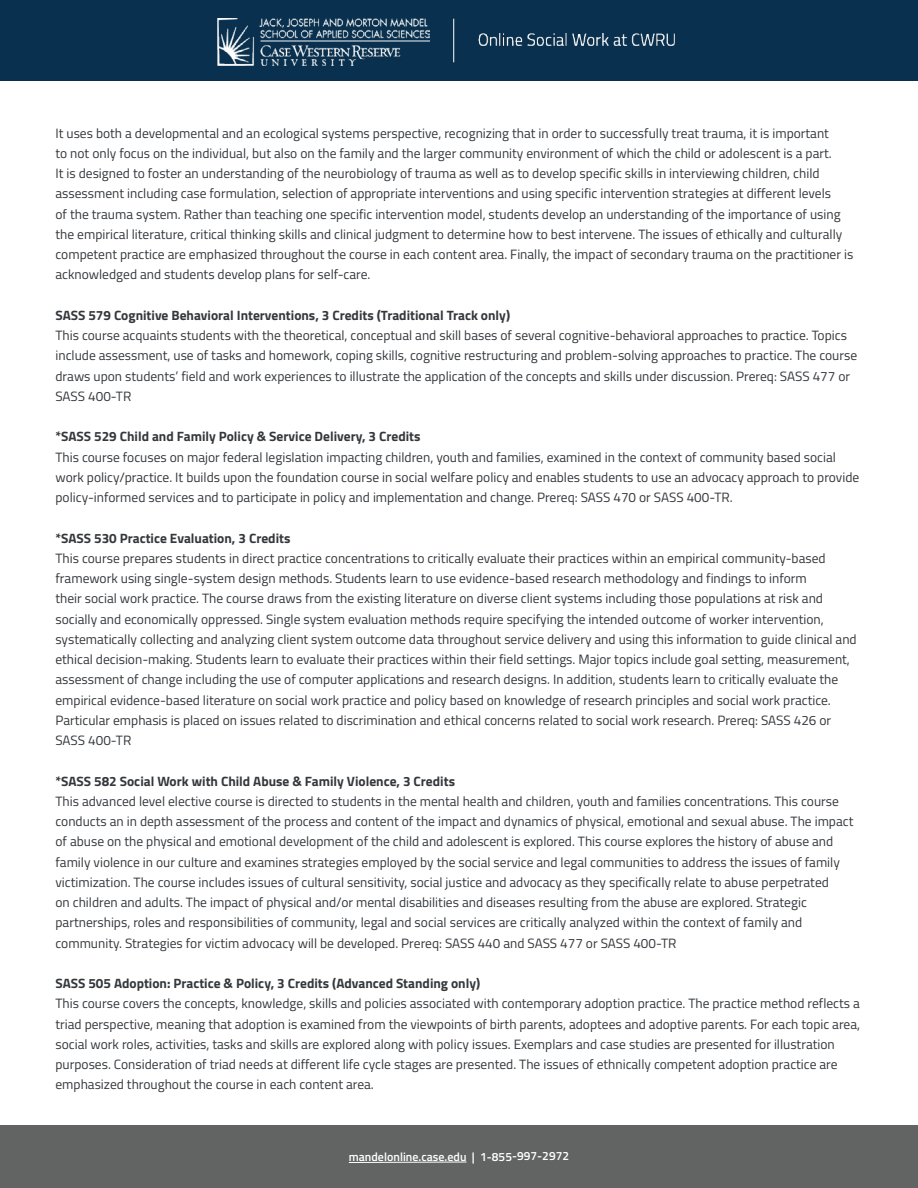
<style>
.page{position:relative;width:918px;height:1188px;background:#fff}
.page>*{position:absolute;margin:0;border:0;box-sizing:border-box;transform-origin:0 0}
.t1{font:13.5px/20.2px "Titillium";color:#34383c}
.t2{font:700 13.5px "Titillium";color:#34383c}
.t3{font:600 12px "Titillium";letter-spacing:-.005em;color:#fff}
</style>
<div class="page">
<div style="left:0;top:1125px;width:918px;height:63px;background:#626363"></div>
<svg style="left:348px;top:1162px;width:119px;height:1px"></svg>
<div style="left:0;top:0;width:918px;height:81px;background:#09314f"></div>
<hr style="left:453px;top:19px;width:1px;height:43px;background:#fff">
<img style="left:217px;top:19px;width:212px;height:46px">
<img style="left:478px;top:34px;width:196px;height:12px">
<p class="t1" style="left:55px;top:122px;width:799px">It uses both a developmental and an ecological systems perspective, recognizing that in order to successfully treat trauma, it is important<br>to not only focus on the individual, but also on the family and the larger community environment of which the child or adolescent is a part.<br>It is designed to foster an understanding of the neurobiology of trauma as well as to develop specific skills in interviewing children, child assessment including case formulation, selection of appropriate interventions and using specific intervention strategies at different levels<br>of the trauma system. Rather than teaching one specific intervention model, students develop an understanding of the importance of using the empirical literature, critical thinking skills and clinical judgment to determine how to best intervene. The issues of ethically and culturally competent practice are emphasized throughout the course in each content area. Finally, the impact of secondary trauma on the practitioner is acknowledged and students develop plans for self-care.</p>
<p class="t2" style="left:55px;top:305px;width:456px">SASS 579 Cognitive Behavioral Interventions, 3 Credits (Traditional Track only)</p>
<p class="t1" style="left:55px;top:325px;width:803px">This course acquaints students with the theoretical, conceptual and skill bases of several cognitive-behavioral approaches to practice. Topics include assessment, use of tasks and homework, coping skills, cognitive restructuring and problem-solving approaches to practice. The course draws upon students’ field and work experiences to illustrate the application of the concepts and skills under discussion. Prereq: SASS 477 or SASS 400-TR</p>
<p class="t2" style="left:55px;top:426px;width:367px">*SASS 529 Child and Family Policy &amp; Service Delivery, 3 Credits</p>
<p class="t1" style="left:55px;top:446px;width:805px">This course focuses on major federal legislation impacting children, youth and families, examined in the context of community based social work policy/practice. It builds upon the foundation course in social welfare policy and enables students to use an advocacy approach to provide policy-informed services and to participate in policy and implementation and change. Prereq: SASS 470 or SASS 400-TR.</p>
<p class="t2" style="left:55px;top:528px;width:236px">*SASS 530 Practice Evaluation, 3 Credits</p>
<p class="t1" style="left:55px;top:547px;width:803px">This course prepares students in direct practice concentrations to critically evaluate their practices within an empirical community-based framework using single-system design methods. Students learn to use evidence-based research methodology and findings to inform<br>their social work practice. The course draws from the existing literature on diverse client systems including those populations at risk and socially and economically oppressed. Single system evaluation methods require specifying the intended outcome of worker intervention, systematically collecting and analyzing client system outcome data throughout service delivery and using this information to guide clinical and ethical decision-making. Students learn to evaluate their practices within their field settings. Major topics include goal setting, measurement, assessment of change including the use of computer applications and research designs. In addition, students learn to critically evaluate the empirical evidence-based literature on social work practice and policy based on knowledge of research principles and social work practice.<br>Particular emphasis is placed on issues related to discrimination and ethical concerns related to social work research. Prereq: SASS 426 or SASS 400-TR</p>
<p class="t2" style="left:55px;top:771px;width:401px">*SASS 582 Social Work with Child Abuse &amp; Family Violence, 3 Credits</p>
<p class="t1" style="left:55px;top:790px;width:800px">This advanced level elective course is directed to students in the mental health and children, youth and families concentrations. This course conducts an in depth assessment of the process and content of the impact and dynamics of physical, emotional and sexual abuse. The impact of abuse on the physical and emotional development of the child and adolescent is explored. This course explores the history of abuse and family violence in our culture and examines strategies employed by the social service and legal communities to address the issues of family victimization. The course includes issues of cultural sensitivity, social justice and advocacy as they specifically relate to abuse perpetrated<br>on children and adults. The impact of physical and/or mental disabilities and diseases resulting from the abuse are explored. Strategic partnerships, roles and responsibilities of community, legal and social services are critically analyzed within the context of family and community. Strategies for victim advocacy will be developed. Prereq: SASS 440 and SASS 477 or SASS 400-TR</p>
<p class="t2" style="left:55px;top:973px;width:426px">SASS 505 Adoption: Practice &amp; Policy, 3 Credits (Advanced Standing only)</p>
<p class="t1" style="left:55px;top:993px;width:806px">This course covers the concepts, knowledge, skills and policies associated with contemporary adoption practice. The practice method reflects a triad perspective, meaning that adoption is examined from the viewpoints of birth parents, adoptees and adoptive parents. For each topic area, social work roles, activities, tasks and skills are explored along with policy issues. Exemplars and case studies are presented for illustration purposes. Consideration of triad needs at different life cycle stages are presented. The issues of ethnically competent adoption practice are emphasized throughout the course in each content area.</p>
<p class="t3" style="left:349px;top:1148px;width:222px">mandelonline.case.edu | 1-855-997-2972</p>
</div>
